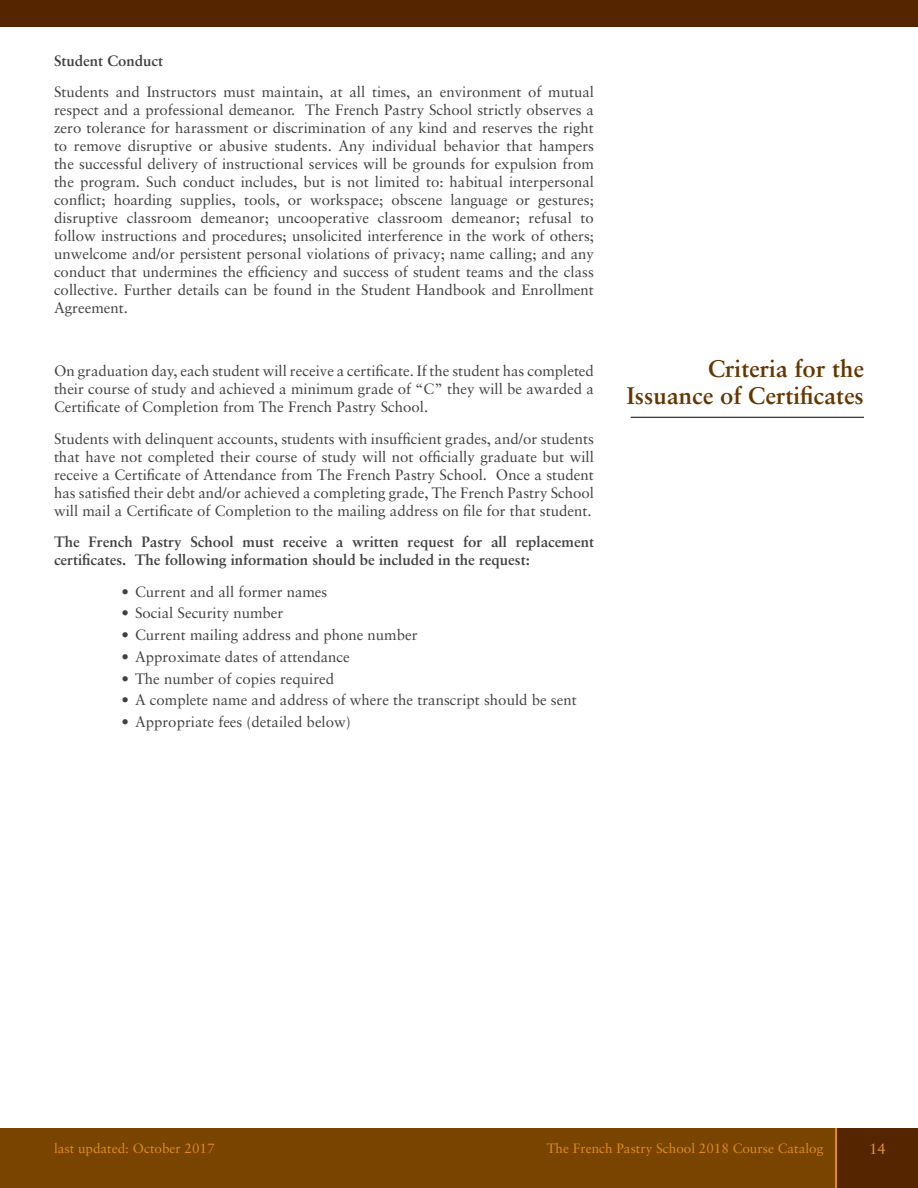
<style>
.page{position:relative;width:918px;height:1188px;background:#fff}
.page>*{position:absolute;margin:0;border:0;box-sizing:border-box;transform-origin:0 0}
.t1{font:700 24px/27px "Sabon LT";color:#663600;text-align:right}
.t2{font:15px/18px "Sabon LT";color:#414042;text-align:justify}
.t3{font:700 15px/18px "Sabon LT";color:#414042}
.t4{font:15px "Sabon LT";color:#e2952f}
.t5{font:13.5px "Sabon LT";color:#df8c19}
</style>
<div class="page">
<div style="left:0;top:1128px;width:918px;height:60px;background:#794400"></div>
<div style="left:836px;top:1128px;width:82px;height:60px;background:#552500"></div>
<hr style="left:836px;top:1128px;width:1px;height:60px;background:#df8c19">
<div style="left:0;top:0;width:918px;height:27px;background:#552500"></div>
<hr style="left:631px;top:417px;width:233px;height:1px;background:#000">
<p class="t3" style="left:54px;top:51px;width:111px">Student Conduct</p>
<p class="t2" style="left:54px;top:83px;width:542px">Students and Instructors must maintain, at all times, an environment of mutual respect and a professional demeanor. The French Pastry School strictly observes a zero tolerance for harassment or discrimination of any kind and reserves the right to remove disruptive or abusive students. Any individual behavior that hampers the successful delivery of instructional services will be grounds for expulsion from the program. Such conduct includes, but is not limited to: habitual interpersonal conflict; hoarding supplies, tools, or workspace; obscene language or gestures; disruptive classroom demeanor; uncooperative classroom demeanor; refusal to follow instructions and procedures; unsolicited interference in the work of others; unwelcome and/or persistent personal violations of privacy; name calling; and any conduct that undermines the efficiency and success of student teams and the class collective. Further details can be found in the Student Handbook and Enrollment Agreement.</p>
<p class="t2" style="left:54px;top:362px;width:541px">On graduation day, each student will receive a certificate. If the student has completed their course of study and achieved a minimum grade of “C” they will be awarded a Certificate of Completion from The French Pastry School.</p>
<p class="t2" style="left:54px;top:429px;width:542px">Students with delinquent accounts, students with insufficient grades, and/or students that have not completed their course of study will not officially graduate but will receive a Certificate of Attendance from The French Pastry School. Once a student has satisfied their debt and/or achieved a completing grade, The French Pastry School will mail a Certificate of Completion to the mailing address on file for that student.</p>
<p class="t3" style="left:54px;top:533px;width:542px">The French Pastry School must receive a written request for all replacement certificates. The following information should be included in the request:</p>
<p class="t2" style="left:122px;top:582px;width:207px">• Current and all former names</p>
<p class="t2" style="left:122px;top:604px;width:163px">• Social Security number</p>
<p class="t2" style="left:122px;top:626px;width:298px">• Current mailing address and phone number</p>
<p class="t2" style="left:122px;top:648px;width:230px">• Approximate dates of attendance</p>
<p class="t2" style="left:122px;top:669px;width:214px">• The number of copies required</p>
<p class="t2" style="left:122px;top:691px;width:457px">• A complete name and address of where the transcript should be sent</p>
<p class="t2" style="left:122px;top:713px;width:231px">• Appropriate fees (detailed below)</p>
<h1 class="t1" style="left:627px;top:355px;width:239px">Criteria for the<br>Issuance of Certificates</h1>
<p class="t5" style="left:54px;top:1141px;width:162px">last updated: October 2017</p>
<p class="t5" style="left:547px;top:1141px;width:278px">The French Pastry School 2018 Course Catalog</p>
<p class="t4" style="left:869px;top:1139px;width:18px">14</p>
</div>
